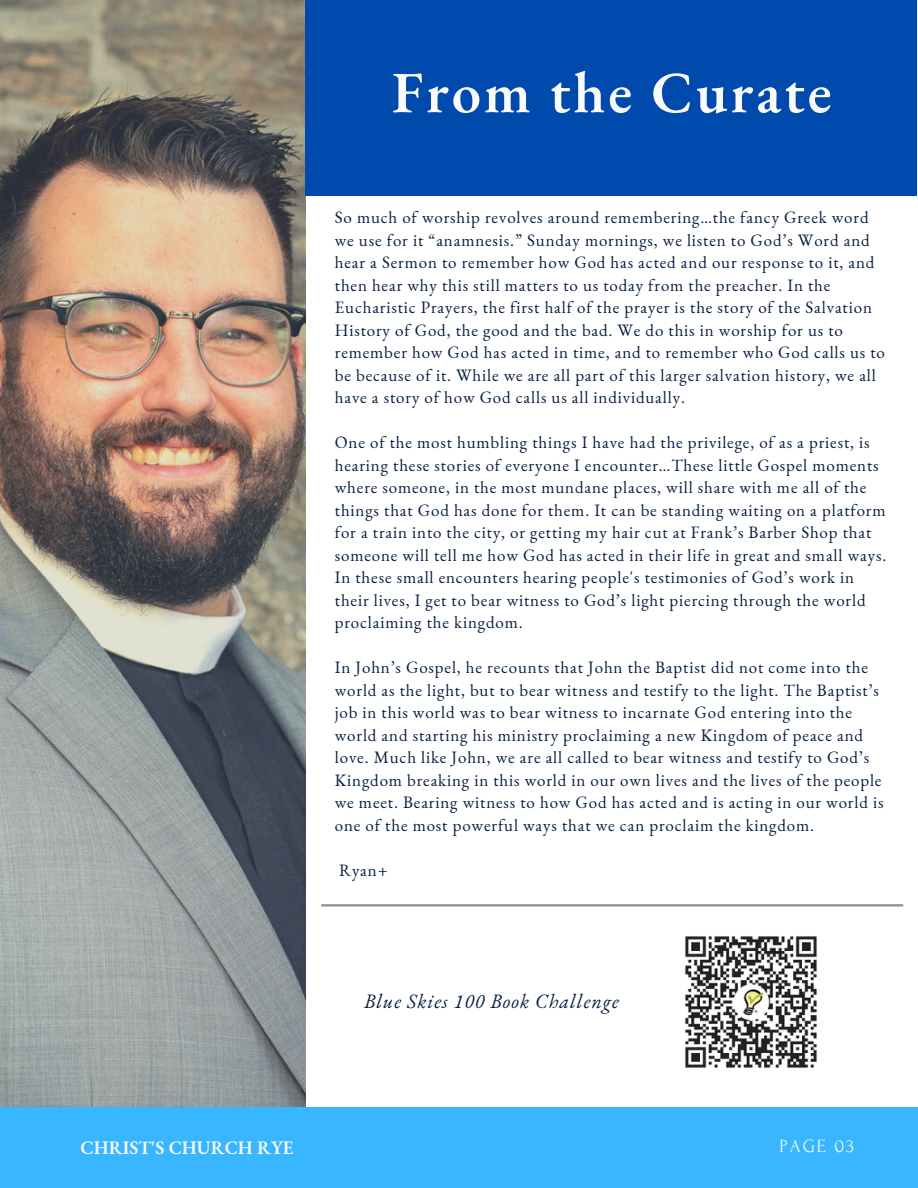
<style>
.page{position:relative;width:918px;height:1188px;background:#fff}
.page>*{position:absolute;margin:0;border:0;box-sizing:border-box;transform-origin:0 0}
.t1{font:600 58.65px "EB Garamond";letter-spacing:.05em;color:#fafafa}
.t2{font:italic 19.95px "EB Garamond";letter-spacing:.05em;color:#051d40}
.t3{font:600 18.75px "EB Garamond";color:#fafafa}
.t4{font:18.6px "Forum";letter-spacing:.1em;color:#fafafa}
.t5{font:16.95px/22.5px "EB Garamond";letter-spacing:.05em;color:#051d40}
</style>
<div class="page">
<img style="left:0;top:0;width:305px;height:1107px">
<div style="left:305px;top:0;width:612px;height:196px;background:#004aad"></div>
<div style="left:0;top:1107px;width:918px;height:81px;background:#38b6ff"></div>
<img style="left:685px;top:936px;width:132px;height:132px">
<hr style="left:321px;top:904px;width:582px;height:2px;background:#8a8e96">
<h2 class="t1" style="left:392px;top:53px;width:441px">From the Curate</h2>
<p class="t5" style="left:335px;top:206px;width:552px">So much of worship revolves around remembering…the fancy Greek word we use for it “anamnesis.” Sunday mornings, we listen to God’s Word and hear a Sermon to remember how God has acted and our response to it, and then hear why this still matters to us today from the preacher. In the Eucharistic Prayers, the first half of the prayer is the story of the Salvation History of God, the good and the bad. We do this in worship for us to remember how God has acted in time, and to remember who God calls us to be because of it. While we are all part of this larger salvation history, we all have a story of how God calls us all individually.</p>
<p class="t5" style="left:335px;top:431px;width:553px">One of the most humbling things I have had the privilege, of as a priest, is hearing these stories of everyone I encounter…These little Gospel moments where someone, in the most mundane places, will share with me all of the things that God has done for them. It can be standing waiting on a platform for a train into the city, or getting my hair cut at Frank’s Barber Shop that someone will tell me how God has acted in their life in great and small ways.<br>In these small encounters hearing people's testimonies of God’s work in their lives, I get to bear witness to God’s light piercing through the world proclaiming the kingdom.</p>
<p class="t5" style="left:335px;top:656px;width:550px">In John’s Gospel, he recounts that John the Baptist did not come into the world as the light, but to bear witness and testify to the light. The Baptist’s job in this world was to bear witness to incarnate God entering into the world and starting his ministry proclaiming a new Kingdom of peace and love. Much like John, we are all called to bear witness and testify to God’s Kingdom breaking in this world in our own lives and the lives of the people we meet. Bearing witness to how God has acted and is acting in our world is one of the most powerful ways that we can proclaim the kingdom.</p>
<p class="t5" style="left:339px;top:859px;width:50px">Ryan+</p>
<h3 class="t2" style="left:364px;top:988px;width:256px">Blue Skies 100 Book Challenge</h3>
<p class="t3" style="left:81px;top:1135px;width:214px">CHRIST'S CHURCH RYE</p>
<h4 class="t4" style="left:780px;top:1136px;width:76px">PAGE 03</h4>
</div>
